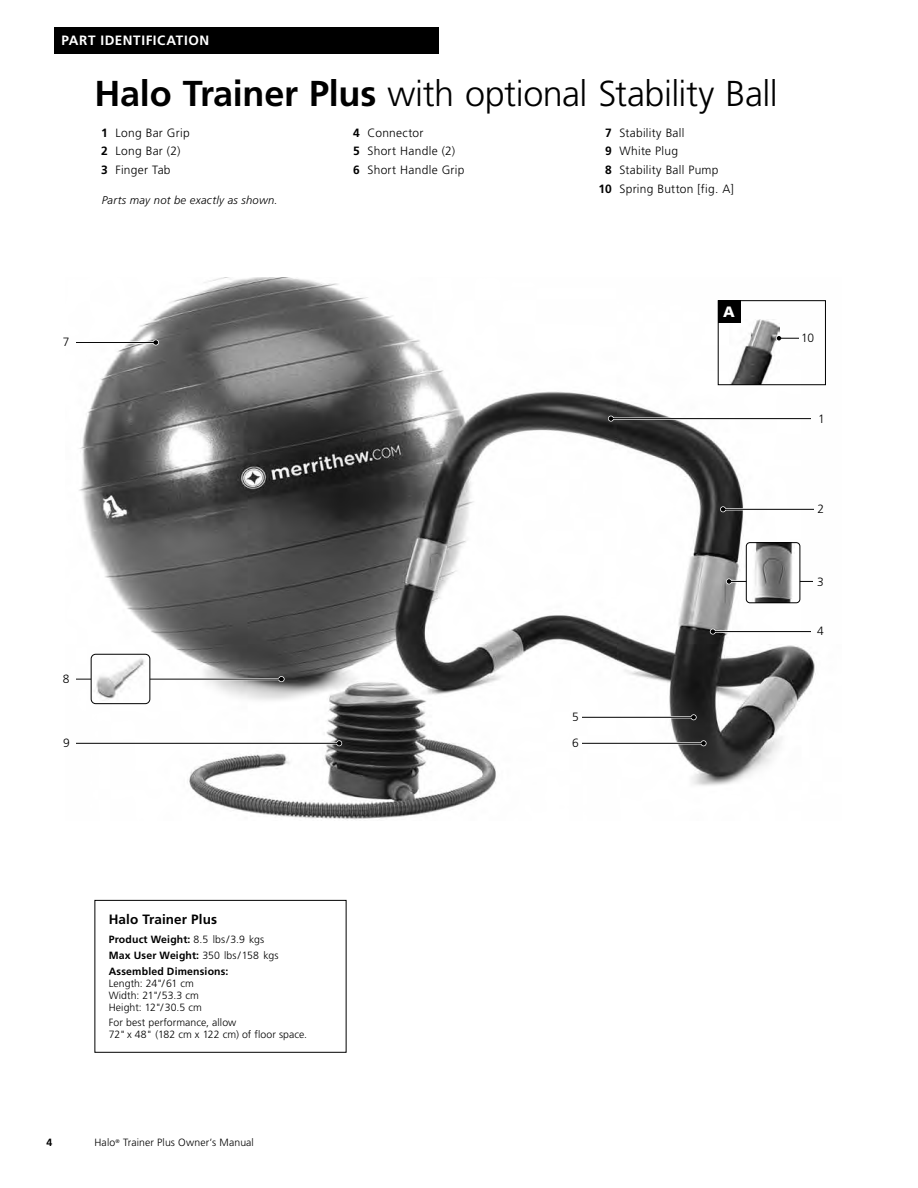
<style>
.page{position:relative;width:918px;height:1188px;background:#fff}
.page>*{position:absolute;margin:0;border:0;box-sizing:border-box;transform-origin:0 0}
.t1{font:300 36px "Frutiger LT Std";letter-spacing:-.015em;color:#000}
.t2{font:900 15px "Frutiger LT Std";color:#fff}
.t3{font:700 13.5px "Frutiger LT Std";letter-spacing:.04em;color:#fff}
.t4{font:700 13.5px "Frutiger LT Std";letter-spacing:.01em;color:#000}
.t5{font:300 12px/18.8px "Frutiger LT Std";letter-spacing:.02em;color:#000}
.t6{font:italic 300 11.25px "Frutiger LT Std";letter-spacing:.02em;color:#000}
.t7{font:300 10.5px/12px "Frutiger LT Std";letter-spacing:.01em;color:#000}
.t8{font:700 10.5px/15.8px "Frutiger LT Std";letter-spacing:.015em;color:#000}
.s1{font-weight:700}
.s2{font-weight:300}
</style>
<div class="page">
<img style="left:76px;top:277px;width:750px;height:543px">
<div style="left:54px;top:27px;width:385px;height:27px;background:#000"></div>
<div style="left:94px;top:900px;width:252px;height:153px;border:1px solid #000"></div>
<img style="left:729px;top:319px;width:50px;height:64px">
<div style="left:718px;top:300px;width:108px;height:85px;border:1px solid #000"></div>
<div style="left:718px;top:300px;width:22px;height:23px;background:#000"></div>
<hr style="left:611px;top:417px;width:200px;height:3px;background:#fff">
<hr style="left:611px;top:418px;width:200px;height:1px;background:#000">
<svg style="left:608px;top:416px;width:6px;height:6px"></svg>
<hr style="left:723px;top:508px;width:91px;height:2px;background:#fff">
<hr style="left:723px;top:509px;width:91px;height:1px;background:#000">
<svg style="left:720px;top:506px;width:6px;height:6px"></svg>
<hr style="left:583px;top:742px;width:121px;height:2px;background:#fff">
<hr style="left:583px;top:743px;width:121px;height:1px;background:#000">
<svg style="left:701px;top:740px;width:6px;height:6px"></svg>
<hr style="left:583px;top:716px;width:111px;height:2px;background:#fff">
<hr style="left:583px;top:717px;width:111px;height:1px;background:#000">
<svg style="left:691px;top:714px;width:6px;height:6px"></svg>
<hr style="left:77px;top:742px;width:262px;height:2px;background:#fff">
<hr style="left:77px;top:743px;width:262px;height:1px;background:#000">
<svg style="left:336px;top:740px;width:6px;height:6px"></svg>
<hr style="left:77px;top:678px;width:204px;height:2px;background:#fff">
<svg style="left:278px;top:676px;width:7px;height:6px"></svg>
<hr style="left:77px;top:679px;width:204px;height:1px;background:#000">
<svg style="left:279px;top:677px;width:5px;height:4px"></svg>
<hr style="left:77px;top:341px;width:79px;height:3px;background:#fff">
<hr style="left:77px;top:342px;width:79px;height:1px;background:#000">
<svg style="left:153px;top:340px;width:6px;height:5px"></svg>
<svg style="left:776px;top:335px;width:22px;height:6px"></svg>
<hr style="left:713px;top:630px;width:98px;height:3px;background:#fff">
<hr style="left:713px;top:631px;width:98px;height:1px;background:#000">
<svg style="left:710px;top:629px;width:6px;height:6px"></svg>
<hr style="left:729px;top:580px;width:83px;height:3px;background:#fff">
<hr style="left:729px;top:581px;width:83px;height:1px;background:#000">
<svg style="left:726px;top:578px;width:6px;height:6px"></svg>
<div style="left:746px;top:543px;width:54px;height:60px;background:#fff;border-radius:4px"></div>
<img style="left:754px;top:544px;width:38px;height:57px">
<div style="left:746px;top:542px;width:54px;height:61px;border:1px solid #000;border-radius:4px"></div>
<img style="left:91px;top:656px;width:57px;height:45px">
<div style="left:91px;top:654px;width:59px;height:50px;border:1px solid #000;border-radius:5px"></div>
<p class="t3" style="left:62px;top:33px;width:149px">PART IDENTIFICATION</p>
<h1 class="t1" style="left:94px;top:73px;width:685px"><span class="s1">Halo Trainer Plus</span> with optional Stability Ball</h1>
<p class="t5" style="left:101px;top:123px;width:90px"><span class="s1">1</span> Long Bar Grip<br><span class="s1">2</span> Long Bar (2)<br><span class="s1">3</span> Finger Tab</p>
<p class="t5" style="left:353px;top:123px;width:113px"><span class="s1">4</span> Connector<br><span class="s1">5</span> Short Handle (2)<br><span class="s1">6</span> Short Handle Grip</p>
<p class="t5" style="left:605px;top:123px;width:81px"><span class="s1">7</span> Stability Ball</p>
<p class="t5" style="left:605px;top:142px;width:74px"><span class="s1">9</span> White Plug</p>
<p class="t5" style="left:605px;top:161px;width:115px"><span class="s1">8</span> Stability Ball Pump</p>
<p class="t5" style="left:598px;top:179px;width:137px"><span class="s1">10</span> Spring Button [fig. A]</p>
<p class="t6" style="left:102px;top:194px;width:177px">Parts may not be exactly as shown.</p>
<p class="t5" style="left:63px;top:333px;width:8px">7</p>
<p class="t5" style="left:63px;top:670px;width:8px">8</p>
<p class="t5" style="left:63px;top:734px;width:8px">9</p>
<p class="t5" style="left:572px;top:708px;width:8px">5</p>
<p class="t5" style="left:572px;top:734px;width:8px">6</p>
<p class="t2" style="left:723px;top:303px;width:13px">A</p>
<p class="t5" style="left:801px;top:329px;width:15px">10</p>
<p class="t5" style="left:818px;top:409px;width:8px">1</p>
<p class="t5" style="left:818px;top:500px;width:8px">2</p>
<p class="t5" style="left:817px;top:573px;width:8px">3</p>
<p class="t5" style="left:817px;top:622px;width:8px">4</p>
<p class="t8" style="left:47px;top:1135px;width:7px">4</p>
<p class="t4" style="left:109px;top:911px;width:110px">Halo Trainer Plus</p>
<p class="t8" style="left:109px;top:932px;width:171px">Product Weight: <span class="s2">8.5 lbs / 3.9 kgs<br></span>Max User Weight: <span class="s2">350 lbs / 158 kgs<br></span>Assembled Dimensions:</p>
<p class="t7" style="left:109px;top:977px;width:95px">Length: 24"/61 cm<br>Width: 21"/53.3 cm<br>Height: 12"/30.5 cm</p>
<p class="t7" style="left:109px;top:1017px;width:200px">For best performance, allow<br>72"x 48" (182 cm x 122 cm) of floor space.</p>
<p class="t7" style="left:94px;top:1137px;width:161px">Halo<sup>®</sup> Trainer Plus Owner’s Manual</p>
</div>
